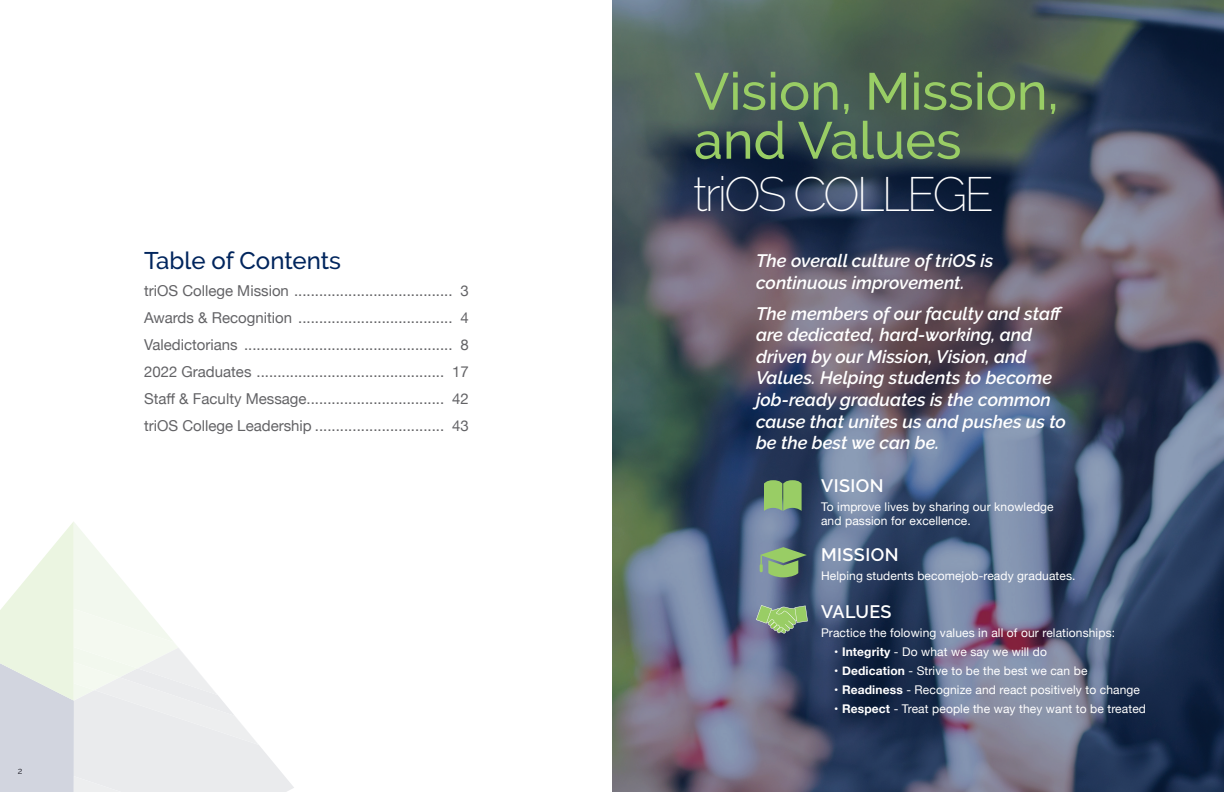
<style>
.page{position:relative;width:1224px;height:792px;background:#fff}
.page>*{position:absolute;margin:0;border:0;box-sizing:border-box;transform-origin:0 0}
.t1{font:500 52px/49px "Raleway";color:#99cd65}
.t2{font:200 48px "Raleway";letter-spacing:-.06em;color:#fff}
.t3{font:500 24px "Raleway";color:#00255d}
.t4{font:italic 600 18px/21.6px "Raleway";color:#fff}
.t5{font:600 18px "Raleway";letter-spacing:.025em;color:#fff}
.t6{font:15px/27px "Helvetica Neue";color:#636366;text-align:justify}
.t7{font:12px/14.4px "Helvetica Neue";letter-spacing:.01em;color:#fff}
.t8{font:9px "Raleway";color:#231f20}
.s1{font-weight:700}
</style>
<div class="page">
<img style="left:612px;top:0;width:612px;height:792px">
<svg style="left:259px;top:746px;width:35px;height:46px;fill:#eaebed"></svg>
<svg style="left:0;top:522px;width:259px;height:270px"></svg>
<svg style="left:764px;top:480px;width:38px;height:31px"></svg>
<svg style="left:756px;top:605px;width:52px;height:28px"></svg>
<svg style="left:760px;top:547px;width:47px;height:30px"></svg>
<h3 class="t3" style="left:144px;top:246px;width:199px">Table of Contents</h3>
<p class="t6" style="left:144px;top:278px;width:327px">triOS College Mission ...................................... 3<br>Awards &amp; Recognition ..................................... 4<br>Valedictorians .................................................. 8<br>2022 Graduates ............................................. 17<br>Staff &amp; Faculty Message................................. 42 triOS College Leadership ............................... 43</p>
<p class="t8" style="left:18px;top:765px;width:6px">2</p>
<h1 class="t1" style="left:694px;top:67px;width:366px">Vision, Mission, and Values</h1>
<h2 class="t2" style="left:693px;top:166px;width:302px">triOS COLLEGE</h2>
<p class="t4" style="left:756px;top:250px;width:239px">The overall culture of triOS is continuous improvement.</p>
<p class="t4" style="left:756px;top:303px;width:312px">The members of our faculty and staff are dedicated, hard-working, and driven by our Mission, Vision, and<br>Values. Helping students to become job-ready graduates is the common cause that unites us and pushes us to be the best we can be.</p>
<p class="t5" style="left:821px;top:475px;width:64px">VISION</p>
<p class="t7" style="left:821px;top:500px;width:234px">To improve lives by sharing our knowledge and passion for excellence.</p>
<p class="t5" style="left:821px;top:544px;width:79px">MISSION</p>
<p class="t7" style="left:821px;top:569px;width:256px">Helping students becomejob-ready graduates.</p>
<p class="t5" style="left:821px;top:601px;width:72px">VALUES</p>
<p class="t7" style="left:821px;top:626px;width:296px">Practice the folowing values in all of our relationships:</p>
<p class="t7" style="left:834px;top:645px;width:214px"><span class="s1">• Integrity</span> - Do what we say we will do</p>
<p class="t7" style="left:834px;top:664px;width:255px"><span class="s1">• Dedication</span> - Strive to be the best we can be</p>
<p class="t7" style="left:834px;top:683px;width:307px"><span class="s1">• Readiness</span> - Recognize and react positively to change</p>
<p class="t7" style="left:834px;top:702px;width:313px"><span class="s1">• Respect</span> - Treat people the way they want to be treated</p>
</div>
